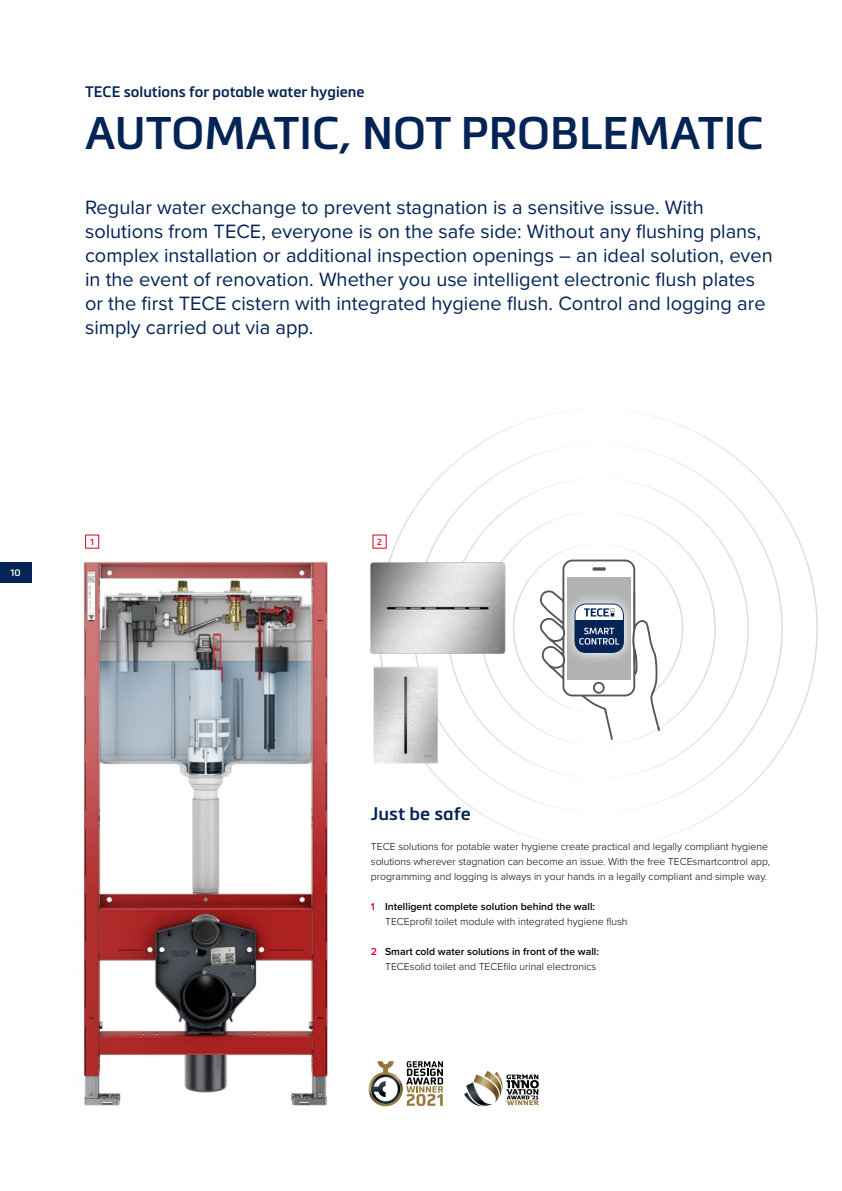
<style>
.page{position:relative;width:842px;height:1191px;background:#fff}
.page>*{position:absolute;margin:0;border:0;box-sizing:border-box;transform-origin:0 0}
.t1{font:600 45px "Metronic Pro";color:#042455}
.t2{font:20px/24px "Proxima Nova";color:#042455}
.t3{font:600 18px "Metronic Pro";color:#042455;scale:1.04 1}
.t4{font:600 15px "Metronic Pro";color:#042455}
.t5{font:300 10.5px/15px "Proxima Nova";color:#000}
.t6{font:600 9.3px "Metronic Pro";color:#fff}
.t7{font:600 8.5px "Metronic Pro";color:#d60524}
.s1{font-weight:600;color:#d60524}
.s2{font-weight:600}
</style>
<div class="page">
<div style="left:0;top:562px;width:32px;height:21px;background:#042455"></div>
<svg style="left:540px;top:559px;width:120px;height:182px"></svg>
<img style="left:83px;top:561px;width:245px;height:545px">
<img style="left:373px;top:657px;width:111px;height:116px">
<svg style="left:368px;top:1061px;width:75px;height:45px"></svg>
<svg style="left:464px;top:1071px;width:75px;height:35px"></svg>
<img style="left:371px;top:562px;width:134px;height:92px">
<div style="left:85px;top:534px;width:14px;height:15px;border:1px solid #d60524"></div>
<h3 class="t4" style="left:85px;top:82px;width:281px">TECE solutions for potable water hygiene</h3>
<h1 class="t1" style="left:85px;top:105px;width:680px">AUTOMATIC, NOT PROBLEMATIC</h1>
<p class="t2" style="left:85px;top:194px;width:689px">Regular water exchange to prevent stagnation is a sensitive issue. With solutions from TECE, everyone is on the safe side: Without any flushing plans, complex installation or additional inspection openings – an ideal solution, even in the event of renovation. Whether you use intelligent electronic flush plates or the first TECE cistern with integrated hygiene flush. Control and logging are simply carried out via app.</p>
<p class="t6" style="left:10px;top:567px;width:12px">10</p>
<p class="t7" style="left:89px;top:536px;width:7px">1</p>
<p class="t7" style="left:377px;top:536px;width:7px">2</p>
<h3 class="t3" style="left:371px;top:802px;width:97px">Just be safe</h3>
<p class="t5" style="left:371px;top:839px;width:401px">TECE solutions for potable water hygiene create practical and legally compliant hygiene solutions wherever stagnation can become an issue. With the free TECEsmartcontrol app, programming and logging is always in your hands in a legally compliant and simple way.</p>
<p class="t5" style="left:385px;top:899px;width:244px;text-indent:-14px"><span class="s1">1</span> <span class="s2">Intelligent complete solution behind the wall:<br></span>TECEprofil toilet module with integrated hygiene flush</p>
<p class="t5" style="left:371px;top:944px;width:230px;text-align:right"><span class="s1">2</span> <span class="s2">Smart cold water solutions in front of the wall:<br></span>TECEsolid toilet and TECEfilo urinal electronics</p>
</div>
